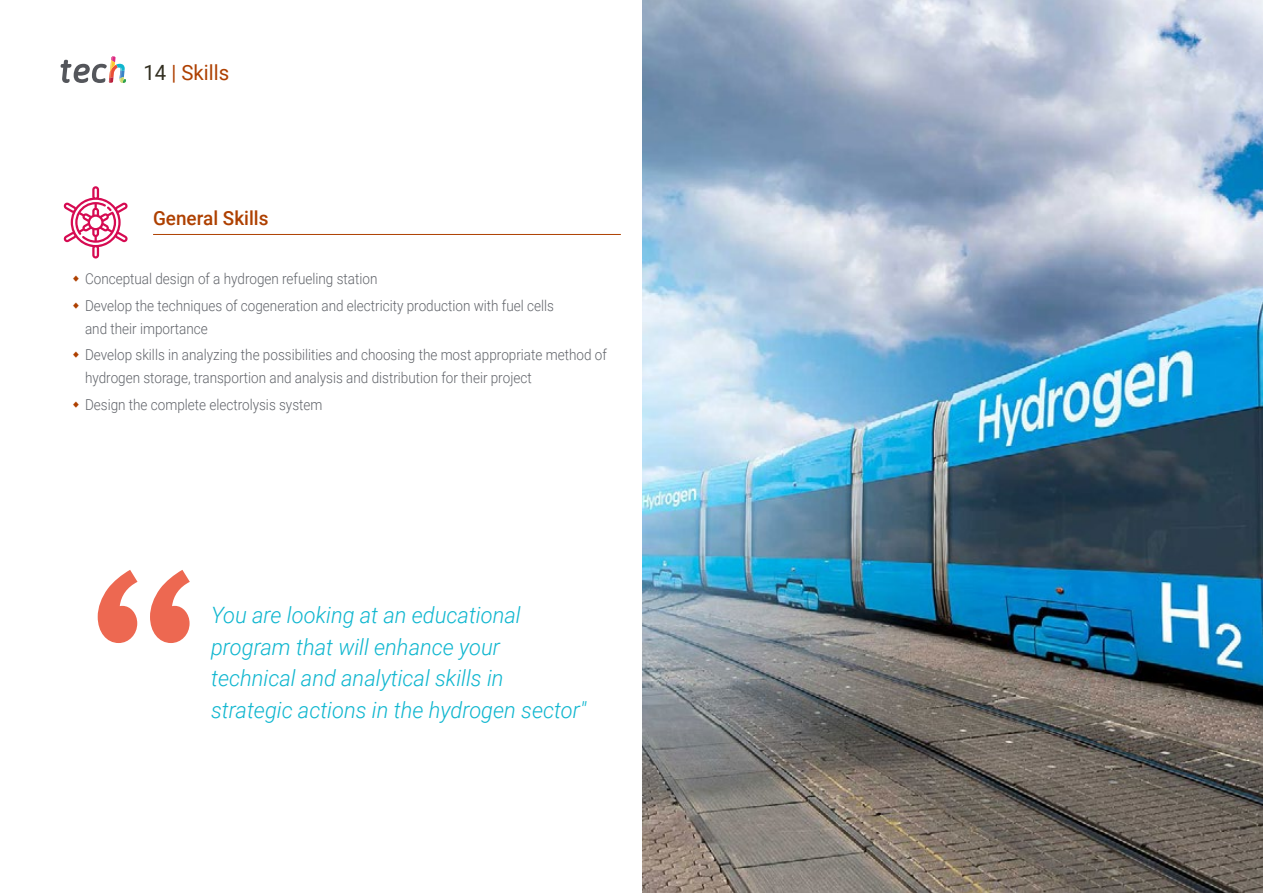
<style>
.page{position:relative;width:1263px;height:893px;background:#fff}
.page>*{position:absolute;margin:0;border:0;box-sizing:border-box;transform-origin:0 0}
.t1{font:italic 300 22.5px/31.5px "Roboto";color:#0fb6cf}
.t2{font:21px "Roboto";color:#ae4000}
.t3{font:500 19.5px "Roboto";color:#ae4000}
.t4{font:300 15px/26.7px "Roboto";color:#61646a;scale:.9 1}
.s1{color:#312e20}
</style>
<div class="page">
<hr style="left:153px;top:234px;width:468px;height:1px;background:#ae4000">
<img style="left:642px;top:0;width:621px;height:893px">
<svg style="left:61px;top:56px;width:65px;height:27px"></svg>
<svg style="left:98px;top:570px;width:92px;height:73px"></svg>
<svg style="left:63px;top:186px;width:65px;height:73px"></svg>
<h2 class="t2" style="left:144px;top:57px;width:87px"><span class="s1">14</span> | Skills</h2>
<h3 class="t3" style="left:153px;top:205px;width:117px">General Skills</h3>
<p class="t4" style="left:85px;top:265px;width:522px">Conceptual design of a hydrogen refueling station<br>Develop the techniques of cogeneration and electricity production with fuel cells</p>
<p class="t4" style="left:85px;top:314px;width:581px">and their importance<br>Develop skills in analyzing the possibilities and choosing the most appropriate method of</p>
<p class="t4" style="left:85px;top:364px;width:498px">hydrogen storage, transportion and analysis and distribution for their project<br>Design the complete electrolysis system</p>
<h1 class="t1" style="left:211px;top:599px;width:377px">You are looking at an educational program that will enhance your technical and analytical skills in strategic actions in the hydrogen sector"</h1>
</div>
